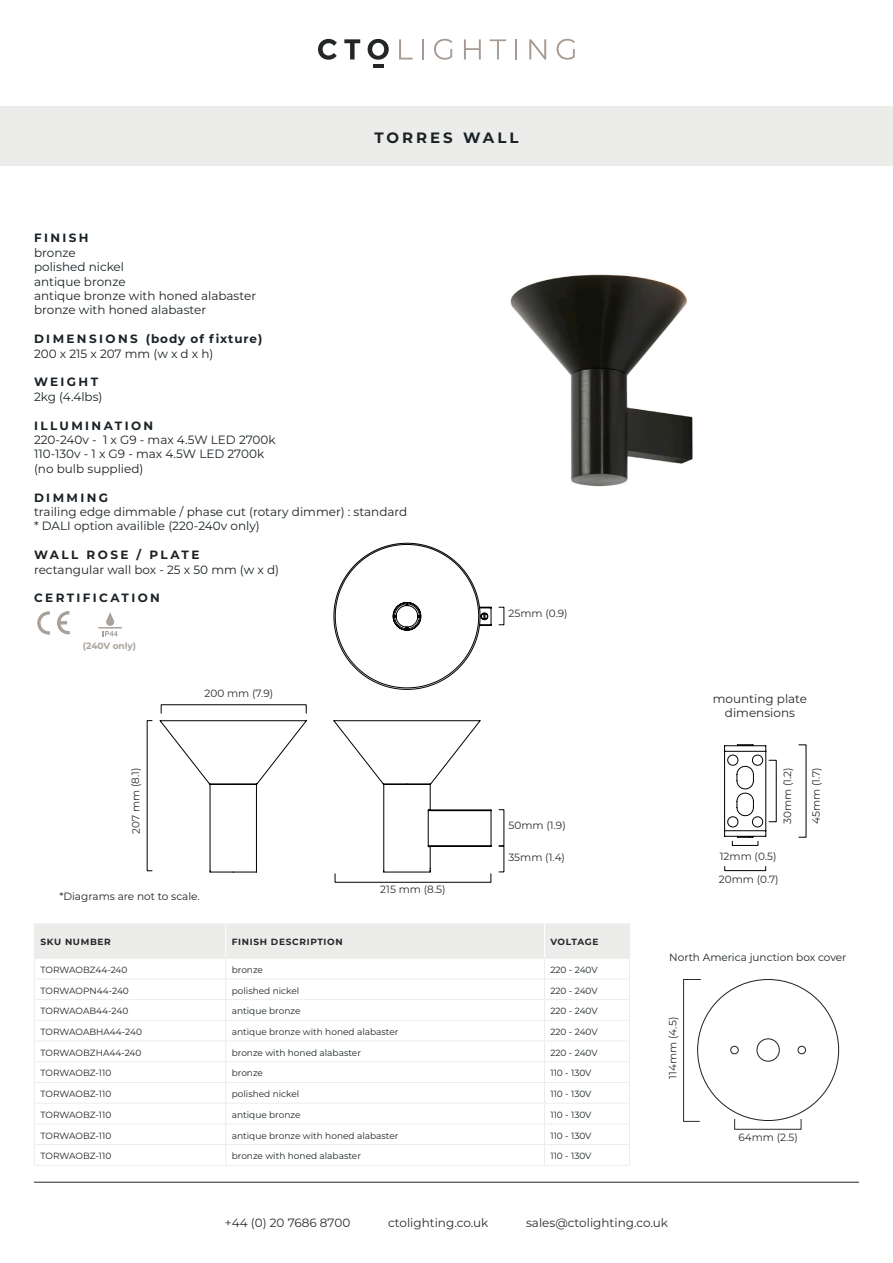
<style>
.page{position:relative;width:893px;height:1263px;background:#fff}
.page>*{position:absolute;margin:0;border:0;box-sizing:border-box;transform-origin:0 0}
.t1{font:700 15px "Montserrat";letter-spacing:.2em;color:#1a2226}
.t2{font:12px "Montserrat";color:#1a2226}
.t3{font:12px "Montserrat";color:#2a2c2e}
.t4{font:12px "Montserrat";color:#231f20}
.t5{font:700 12px "Montserrat";letter-spacing:.2em;color:#1a2226}
.t6{font:700 12px "Montserrat";letter-spacing:.155em;color:#1a2226}
.t7{font:12px "Montserrat";color:#242728}
.t8{font:700 12px "Montserrat";letter-spacing:.2em;color:#231f20}
.t9{font:10.5px "Montserrat";color:#2a2c2e}
.t10{font:10.5px "Montserrat";color:#1a2226}
.t11{font:9px "Montserrat";color:#1a2226}
.t12{font:9px "Montserrat";color:#231f20}
.t13{font:700 9px "Montserrat";letter-spacing:.075em;color:#242728}
.t14{font:700 9px "Montserrat";color:#a9a29a}
.s1{color:#1a2226}
</style>
<div class="page">
<hr style="left:34px;top:1182px;width:825px;height:1px;background:#242728">
<hr style="left:373px;top:64px;width:11px;height:4px;background:#242728">
<svg style="left:318px;top:39px;width:19px;height:21px"></svg>
<svg style="left:344px;top:39px;width:16px;height:20px"></svg>
<svg style="left:368px;top:39px;width:21px;height:21px"></svg>
<hr style="left:422px;top:39px;width:2px;height:20px;background:#a79a93">
<svg style="left:434px;top:39px;width:18px;height:21px"></svg>
<svg style="left:464px;top:39px;width:17px;height:20px"></svg>
<svg style="left:490px;top:39px;width:16px;height:20px"></svg>
<hr style="left:515px;top:39px;width:2px;height:20px;background:#a79a93">
<svg style="left:529px;top:39px;width:17px;height:20px"></svg>
<svg style="left:557px;top:39px;width:18px;height:21px"></svg>
<svg style="left:399px;top:39px;width:14px;height:20px"></svg>
<div style="left:0;top:106px;width:893px;height:60px;background:#ecedea"></div>
<div style="left:732px;top:841px;width:26px;height:5px;border:1px solid #000"></div>
<svg style="left:724px;top:744px;width:42px;height:93px"></svg>
<div style="left:724px;top:866px;width:42px;height:5px;border:1px solid #000"></div>
<img style="left:510px;top:274px;width:183px;height:213px">
<svg style="left:160px;top:543px;width:331px;height:329px"></svg>
<svg style="left:683px;top:979px;width:156px;height:143px"></svg>
<div style="left:734px;top:1119px;width:67px;height:11px;border:1px solid #2a2c2e"></div>
<svg style="left:34px;top:923px;width:596px;height:242px"></svg>
<hr style="left:34px;top:1165px;width:192px;height:1px;background:#ecedea">
<hr style="left:226px;top:1165px;width:318px;height:1px;background:#ecedea">
<hr style="left:544px;top:1165px;width:86px;height:1px;background:#ecedea">
<img style="left:37px;top:612px;width:32px;height:23px">
<svg style="left:98px;top:612px;width:24px;height:24px"></svg>
<p class="t1" style="left:374px;top:127px;width:146px">TORRES WALL</p>
<p class="t5" style="left:34px;top:229px;width:56px">FINISH</p>
<p class="t2" style="left:34px;top:244px;width:43px">bronze</p>
<p class="t2" style="left:34px;top:259px;width:92px">polished nickel</p>
<p class="t2" style="left:34px;top:273px;width:93px">antique bronze</p>
<p class="t2" style="left:34px;top:287px;width:224px">antique bronze with honed alabaster</p>
<p class="t2" style="left:34px;top:302px;width:174px">bronze with honed alabaster</p>
<p class="t6" style="left:34px;top:330px;width:230px">DIMENSIONS (body of fixture)</p>
<p class="t2" style="left:34px;top:345px;width:181px">200 x 215 x 207 mm (w x d x h)</p>
<p class="t5" style="left:34px;top:373px;width:66px">WEIGHT</p>
<p class="t2" style="left:34px;top:388px;width:70px">2kg (4.4lbs)</p>
<p class="t5" style="left:34px;top:417px;width:121px">ILLUMINATION</p>
<p class="t2" style="left:34px;top:431px;width:243px">220-240v - 1 x G9 - max 4.5W LED 2700k</p>
<p class="t2" style="left:34px;top:446px;width:232px">110-130v - 1 x G9 - max 4.5W LED 2700k</p>
<p class="t4" style="left:34px;top:460px;width:111px">(no bulb supplied)</p>
<p class="t5" style="left:34px;top:489px;width:76px">DIMMING</p>
<p class="t2" style="left:34px;top:503px;width:375px">trailing edge dimmable / phase cut (rotary dimmer) : standard</p>
<p class="t2" style="left:34px;top:518px;width:227px">* DALI option availible (220-240v only)</p>
<p class="t8" style="left:34px;top:546px;width:167px">WALL ROSE / PLATE</p>
<p class="t4" style="left:34px;top:561px;width:247px">rectangular wall box - <span class="s1">25 x 50 mm (w x d)</span></p>
<p class="t5" style="left:34px;top:589px;width:127px">CERTIFICATION</p>
<p class="t14" style="left:83px;top:639px;width:55px">(240V only)</p>
<p class="t9" style="left:205px;top:686px;width:70px">200 mm (7.9)</p>
<p class="t9" style="left:508px;top:606px;width:61px">25mm (0.9)</p>
<p class="t7" style="left:713px;top:690px;width:96px">mounting plate</p>
<p class="t7" style="left:725px;top:705px;width:72px">dimensions</p>
<p class="t9" style="left:780px;top:824px;width:59px;rotate:-90deg">30mm (1.2)</p>
<p class="t9" style="left:129px;top:834px;width:68px;rotate:-91deg">207 mm (8.1)</p>
<p class="t9" style="left:809px;top:824px;width:58px;rotate:-90deg">45mm (1.7)</p>
<p class="t9" style="left:508px;top:818px;width:59px">50mm (1.9)</p>
<p class="t10" style="left:59px;top:889px;width:142px">*Diagrams are not to scale.</p>
<p class="t9" style="left:380px;top:882px;width:67px">215 mm (8.5)</p>
<p class="t9" style="left:508px;top:849px;width:58px">35mm (1.4)</p>
<p class="t13" style="left:40px;top:935px;width:72px">SKU NUMBER</p>
<p class="t13" style="left:232px;top:935px;width:113px">FINISH DESCRIPTION</p>
<p class="t13" style="left:550px;top:935px;width:50px">VOLTAGE</p>
<p class="t12" style="left:40px;top:963px;width:89px">TORWAOBZ44-240</p>
<p class="t11" style="left:232px;top:963px;width:33px">bronze</p>
<p class="t11" style="left:550px;top:963px;width:49px">220 - 240V</p>
<p class="t12" style="left:40px;top:984px;width:90px">TORWAOPN44-240</p>
<p class="t11" style="left:232px;top:984px;width:69px">polished nickel</p>
<p class="t11" style="left:550px;top:984px;width:49px">220 - 240V</p>
<p class="t12" style="left:40px;top:1005px;width:90px">TORWAOAB44-240</p>
<p class="t11" style="left:232px;top:1005px;width:70px">antique bronze</p>
<p class="t11" style="left:550px;top:1005px;width:49px">220 - 240V</p>
<p class="t12" style="left:40px;top:1026px;width:103px">TORWAOABHA44-240</p>
<p class="t11" style="left:232px;top:1026px;width:168px">antique bronze with honed alabaster</p>
<p class="t11" style="left:550px;top:1026px;width:49px">220 - 240V</p>
<p class="t12" style="left:40px;top:1046px;width:103px">TORWAOBZHA44-240</p>
<p class="t11" style="left:232px;top:1046px;width:131px">bronze with honed alabaster</p>
<p class="t11" style="left:550px;top:1046px;width:49px">220 - 240V</p>
<p class="t12" style="left:40px;top:1067px;width:72px">TORWAOBZ-110</p>
<p class="t11" style="left:232px;top:1067px;width:33px">bronze</p>
<p class="t11" style="left:550px;top:1067px;width:42px">110 - 130V</p>
<p class="t12" style="left:40px;top:1088px;width:72px">TORWAOBZ-110</p>
<p class="t11" style="left:232px;top:1088px;width:69px">polished nickel</p>
<p class="t11" style="left:550px;top:1088px;width:42px">110 - 130V</p>
<p class="t12" style="left:40px;top:1108px;width:72px">TORWAOBZ-110</p>
<p class="t11" style="left:232px;top:1108px;width:70px">antique bronze</p>
<p class="t11" style="left:550px;top:1108px;width:42px">110 - 130V</p>
<p class="t12" style="left:40px;top:1129px;width:72px">TORWAOBZ-110</p>
<p class="t11" style="left:232px;top:1129px;width:168px">antique bronze with honed alabaster</p>
<p class="t11" style="left:550px;top:1129px;width:42px">110 - 130V</p>
<p class="t12" style="left:40px;top:1150px;width:72px">TORWAOBZ-110</p>
<p class="t11" style="left:232px;top:1150px;width:131px">bronze with honed alabaster</p>
<p class="t11" style="left:550px;top:1150px;width:42px">110 - 130V</p>
<p class="t9" style="left:720px;top:849px;width:58px">12mm (0.5)</p>
<p class="t9" style="left:719px;top:871px;width:61px">20mm (0.7)</p>
<p class="t10" style="left:669px;top:950px;width:179px">North America junction box cover</p>
<p class="t9" style="left:665px;top:1078px;width:63px;rotate:-90deg">114mm (4.5)</p>
<p class="t9" style="left:738px;top:1130px;width:61px">64mm (2.5)</p>
<p class="t3" style="left:225px;top:1214px;width:127px">+44 (0) 20 7686 8700</p>
<p class="t3" style="left:388px;top:1214px;width:102px">ctolighting.co.uk</p>
<p class="t3" style="left:526px;top:1214px;width:143px">sales@ctolighting.co.uk</p>
</div>
